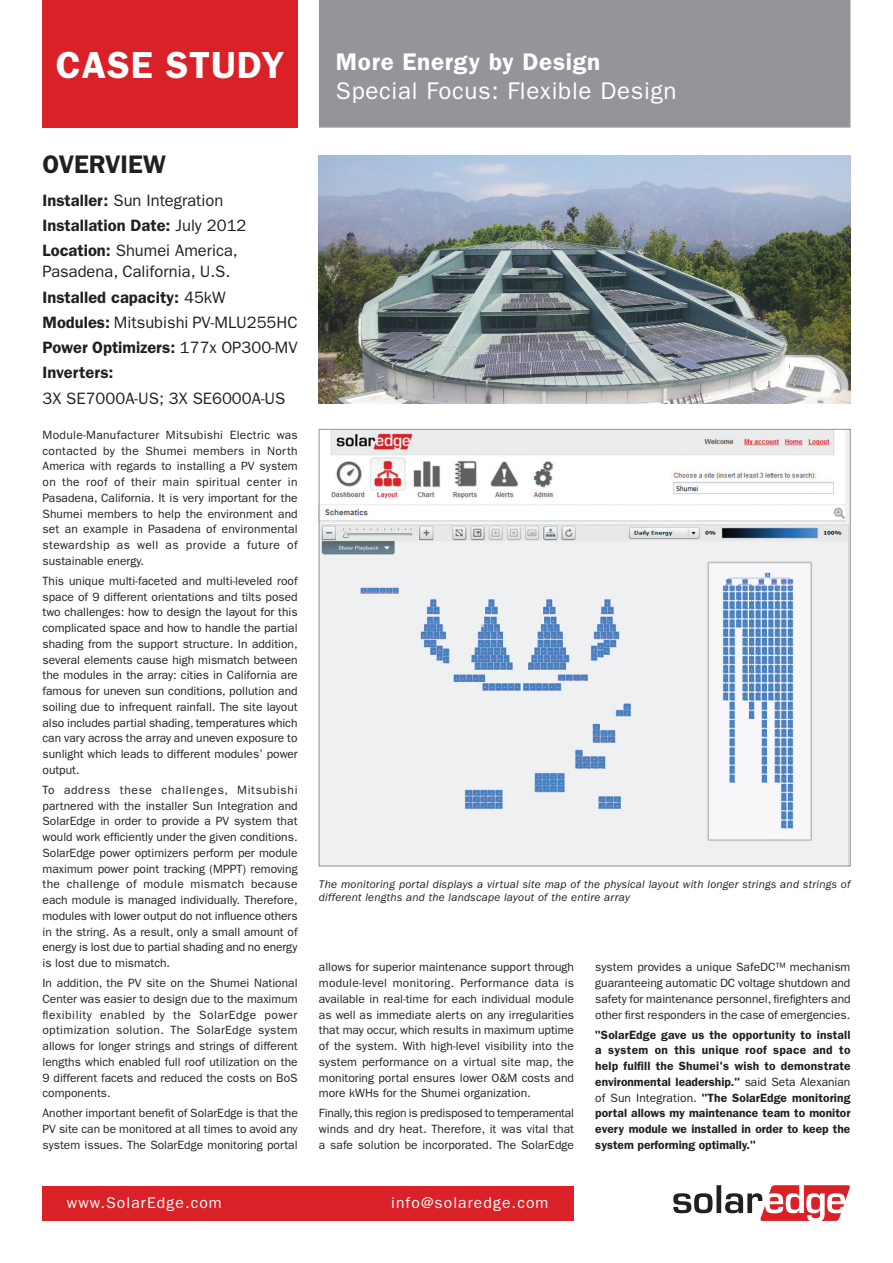
<style>
.page{position:relative;width:893px;height:1263px;background:#fff}
.page>*{position:absolute;margin:0;border:0;box-sizing:border-box;transform-origin:0 0}
.t1{font:600 37.8px "ITC Franklin Gothic Std";letter-spacing:.025em;color:#fff}
.t2{font:600 25.5px "ITC Franklin Gothic Std";color:#231f20}
.t3{font:24.15px "ITC Franklin Gothic Std";letter-spacing:.03em;color:#fff}
.t4{font:600 24.15px "ITC Franklin Gothic Std";letter-spacing:.03em;color:#fff}
.t5{font:16.5px/21px "ITC Franklin Gothic Std";color:#231f20}
.t6{font:600 16.5px "ITC Franklin Gothic Std";color:#231f20}
.t7{font:15.6px "ITC Franklin Gothic Std";letter-spacing:.07em;color:#fff}
.t8{font:12px/15.8px "ITC Franklin Gothic Std";color:#231f20}
.t9{font:600 12px/15.8px "ITC Franklin Gothic Std";letter-spacing:.01em;color:#231f20;text-align:right}
.t10{font:12px "ITC Franklin Gothic Std";letter-spacing:.03em;color:#231f20}
.t11{font:12px "ITC Franklin Gothic Std";letter-spacing:.055em;color:#231f20}
.t12{font:12px "ITC Franklin Gothic Std";letter-spacing:.045em;color:#231f20}
.t13{font:12px "ITC Franklin Gothic Std";letter-spacing:.02em;color:#231f20}
.t14{font:12px "ITC Franklin Gothic Std";letter-spacing:.025em;color:#231f20}
.t15{font:12px "ITC Franklin Gothic Std";letter-spacing:.035em;color:#231f20}
.t16{font:italic 11.4px/13.5px "ITC Franklin Gothic Std";letter-spacing:.02em;color:#231f20}
.s1{font-weight:600}
.s2{font-weight:400}
</style>
<div class="page">
<div style="left:319px;top:0;width:531px;height:128px;background:#939598"></div>
<img style="left:319px;top:156px;width:531px;height:248px">
<img style="left:321px;top:431px;width:527px;height:433px">
<div style="left:43px;top:0;width:255px;height:128px;background:#da2128"></div>
<svg style="left:673px;top:1185px;width:177px;height:36px"></svg>
<div style="left:43px;top:1186px;width:531px;height:34px;background:#da2128"></div>
<p class="t1" style="left:56px;top:43px;width:230px">CASE STUDY</p>
<p class="t2" style="left:43px;top:149px;width:125px">OVERVIEW</p>
<p class="t5" style="left:43px;top:190px;width:182px"><span class="s1">Installer:</span> Sun Integration</p>
<p class="t6" style="left:43px;top:216px;width:205px">Installation Date: <span class="s2">July 2012</span></p>
<p class="t5" style="left:43px;top:240px;width:197px"><span class="s1">Location:</span> Shumei America,<br>Pasadena, California U, S. .</p>
<p class="t6" style="left:43px;top:287px;width:185px">Installed capacity: <span class="s2">45kW</span></p>
<p class="t5" style="left:43px;top:312px;width:257px"><span class="s1">Modules:</span> Mitsubishi PV-MLU255HC</p>
<p class="t6" style="left:43px;top:338px;width:257px">Power Optimizers: <span class="s2">177x OP300-MV</span></p>
<p class="t6" style="left:43px;top:363px;width:73px">Inverters:</p>
<p class="t5" style="left:43px;top:388px;width:244px">3X SE7000 -A US; 3X SE6000 -A US</p>
<p class="t8" style="left:277px;top:427px;width:23px">was</p>
<p class="t10" style="left:43px;top:428px;width:118px">Module-Manufacturer</p>
<p class="t10" style="left:166px;top:428px;width:59px">Mitsubishi</p>
<p class="t10" style="left:230px;top:428px;width:42px">Electric</p>
<p class="t8" style="left:145px;top:443px;width:43px">Shumei</p>
<p class="t10" style="left:43px;top:444px;width:56px">contacted</p>
<p class="t8" style="left:43px;top:458px;width:257px">America with regards to installing a PV system</p>
<p class="t8" style="left:288px;top:474px;width:11px">in</p>
<p class="t8" style="left:103px;top:443px;width:13px">by</p>
<p class="t8" style="left:121px;top:443px;width:19px">the</p>
<p class="t10" style="left:193px;top:444px;width:53px">members</p>
<p class="t8" style="left:251px;top:443px;width:11px">in</p>
<p class="t8" style="left:267px;top:443px;width:32px">North</p>
<p class="t8" style="left:86px;top:474px;width:23px">roof</p>
<p class="t8" style="left:114px;top:474px;width:12px">of</p>
<p class="t8" style="left:62px;top:474px;width:19px">the</p>
<p class="t8" style="left:131px;top:474px;width:26px">their</p>
<p class="t8" style="left:162px;top:474px;width:28px">main</p>
<p class="t10" style="left:196px;top:475px;width:46px">spiritual</p>
<p class="t8" style="left:247px;top:474px;width:36px">center</p>
<p class="t8" style="left:43px;top:474px;width:15px">on</p>
<p class="t8" style="left:43px;top:490px;width:257px">Pasadena, California. isIt very important for the</p>
<p class="t8" style="left:43px;top:506px;width:257px">Shumei members to help the environment and</p>
<p class="t8" style="left:43px;top:521px;width:257px">set an example in Pasadena of environmental</p>
<p class="t8" style="left:287px;top:537px;width:12px">of</p>
<p class="t8" style="left:247px;top:537px;width:34px">future</p>
<p class="t8" style="left:43px;top:537px;width:103px">stewardship sustainable energy.</p>
<p class="t8" style="left:43px;top:573px;width:257px;text-align:justify">This unique multi-faceted and multi-leveled roof space of 9 different orientations and tilts posed two challenges: how to design the layout for this complicated space and how to handle the partial shading from the support structure. In addition, several elements cause high mismatch between the modules in the array: cities in California are famous for uneven sun conditions, pollution and soiling due to infrequent rainfall. The site layout also includes partial shading, temperatures which can vary across the array and uneven exposure to sunlight which leads to different modules’ power output.</p>
<p class="t11" style="left:237px;top:783px;width:62px">Mitsubishi</p>
<p class="t8" style="left:137px;top:537px;width:23px">well</p>
<p class="t15" style="left:186px;top:538px;width:42px">provide</p>
<p class="t8" style="left:117px;top:537px;width:15px">as</p>
<p class="t8" style="left:166px;top:537px;width:15px">as</p>
<p class="t8" style="left:233px;top:537px;width:8px">a</p>
<p class="t8" style="left:43px;top:782px;width:13px">To</p>
<p class="t8" style="left:43px;top:798px;width:257px">partnered with the installer Sun Integration and</p>
<p class="t8" style="left:43px;top:813px;width:256px">SolarEdge in order to provide a PV system that</p>
<p class="t8" style="left:43px;top:829px;width:257px">would work efficiently under the given conditions.</p>
<p class="t8" style="left:43px;top:845px;width:257px">SolarEdge power optimizers perform per module</p>
<p class="t8" style="left:43px;top:861px;width:257px">maximum power point tracking (MPPT) removing</p>
<p class="t10" style="left:251px;top:877px;width:48px">because</p>
<p class="t11" style="left:64px;top:783px;width:48px">address</p>
<p class="t8" style="left:120px;top:782px;width:34px">these</p>
<p class="t11" style="left:162px;top:783px;width:68px">challenges,</p>
<p class="t8" style="left:126px;top:876px;width:12px">of</p>
<p class="t8" style="left:43px;top:876px;width:257px">the<br>each module is managed individually. Therefore, modules with lower output do not influence others in the string. As a result, only a small amount of energy is lost due to partial shading and no energy is lost due to mismatch.</p>
<p class="t8" style="left:43px;top:975px;width:257px;text-align:right">In addition, the PV site on the Shumei National<br>Center was easier to design due to the maximum power</p>
<p class="t10" style="left:67px;top:877px;width:54px">challenge</p>
<p class="t8" style="left:143px;top:876px;width:42px">module</p>
<p class="t10" style="left:191px;top:877px;width:55px">mismatch</p>
<p class="t12" style="left:43px;top:1008px;width:51px">flexibility</p>
<p class="t12" style="left:199px;top:1008px;width:59px">SolarEdge</p>
<p class="t12" style="left:100px;top:1008px;width:46px">enabled</p>
<p class="t8" style="left:153px;top:1007px;width:13px">by</p>
<p class="t8" style="left:173px;top:1007px;width:19px">the</p>
<p class="t14" style="left:196px;top:1023px;width:57px">SolarEdge</p>
<p class="t8" style="left:43px;top:1022px;width:257px">optimization<br>allows for longer strings and strings of different lengths which enabled full roof utilization on the 9 different facets and reduced the costs on BoS components.</p>
<p class="t8" style="left:43px;top:1105px;width:257px;text-align:justify">Another important benefit of SolarEdge is that the PV site can be monitored at all times to avoid any system issues. The SolarEdge monitoring portal</p>
<p class="t14" style="left:116px;top:1023px;width:49px">solution.</p>
<p class="t8" style="left:170px;top:1022px;width:21px">The</p>
<p class="t8" style="left:258px;top:1022px;width:41px">system</p>
<p class="t7" style="left:67px;top:1194px;width:156px">www.SolarEdge.com</p>
<p class="t4" style="left:336px;top:48px;width:266px">More Energy by Design</p>
<p class="t3" style="left:336px;top:77px;width:342px">Special Focus: Flexible Design</p>
<p class="t16" style="left:319px;top:877px;width:533px">The monitoring portal displays a virtual site map of the physical layout with longer strings and strings of different lengths and the landscape layout of the entire array</p>
<p class="t8" style="left:319px;top:959px;width:257px;text-align:right">allows for superior maintenance support through is</p>
<p class="t13" style="left:460px;top:976px;width:70px">Performance</p>
<p class="t8" style="left:319px;top:975px;width:257px">module-level<br>available in real-time for each individual module as well as immediate alerts on any irregularities that may occur, which results in maximum uptime of the system. With high-level visibility into the system performance on a virtual site map, the monitoring portal ensures lower O&amp;M costs and more kWHs for the Shumei organization.</p>
<p class="t8" style="left:319px;top:1105px;width:257px;text-align:justify">Finally, this region is predisposed to temperamental winds and dry heat. Therefore, it was vital that a safe solution be incorporated. The SolarEdge</p>
<p class="t13" style="left:393px;top:976px;width:63px">monitoring.</p>
<p class="t8" style="left:535px;top:975px;width:26px">data</p>
<p class="t7" style="left:391px;top:1194px;width:159px">info@solaredge.com</p>
<p class="t8" style="left:595px;top:959px;width:257px;text-align:justify">system provides a unique SafeDC™ mechanism guaranteeing automatic DC voltage shutdown and safety for maintenance personnel, firefighters and other first responders in the case of emergencies.</p>
<p class="t9" style="left:595px;top:1027px;width:257px">"SolarEdge gave us the opportunity to install to</p>
<p class="t9" style="left:745px;top:1042px;width:23px">roof</p>
<p class="t9" style="left:674px;top:1042px;width:23px">this</p>
<p class="t9" style="left:702px;top:1042px;width:39px">unique</p>
<p class="t9" style="left:813px;top:1042px;width:22px">and</p>
<p class="t9" style="left:608px;top:1042px;width:42px">system</p>
<p class="t9" style="left:595px;top:1042px;width:257px;text-align:left">a<br>help fulfill the Shumei s' wish to demonstrate environmental leadership." <span class="s2">said Seta Alexanian of Sun Integration.</span> "The SolarEdge monitoring portal allows my maintenance team to monitor every module we installed in order to keep the system performing optimally ".</p>
<p class="t9" style="left:655px;top:1042px;width:15px">on</p>
<p class="t9" style="left:773px;top:1042px;width:35px">space</p>
</div>
